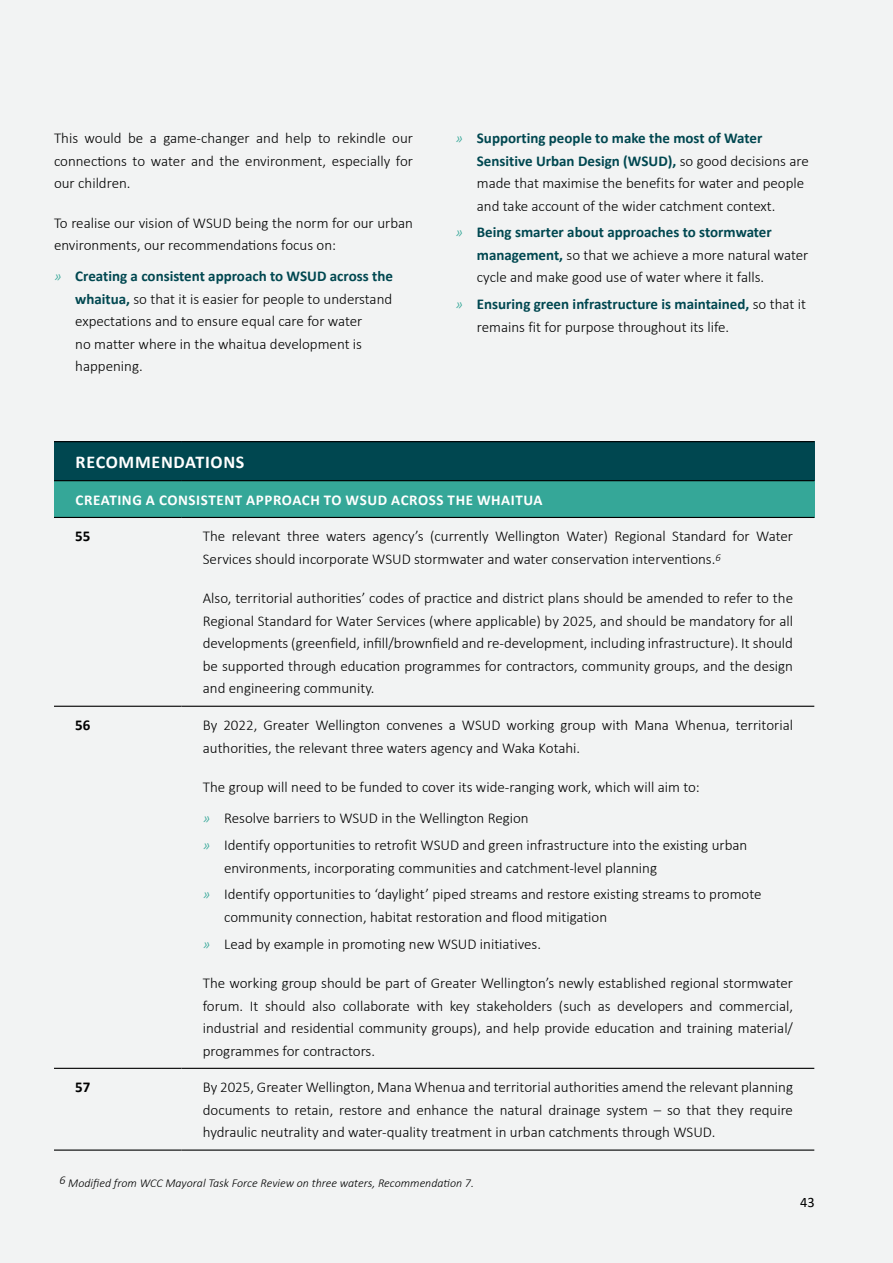
<style>
.page{position:relative;width:893px;height:1263px;background:#f2f3f3}
.page>*{position:absolute;margin:0;border:0;box-sizing:border-box;transform-origin:0 0}
.Table_header{font:700 18px "Calibri";letter-spacing:.04em;color:#fff}
.Body_copy{font:300 15px/22.5px "Calibri";color:#000;text-align:justify}
.Body_Bullets{font:300 15px/22.5px "Calibri";color:#000}
.Body_copy_before_a_b{font:300 15px/22.5px "Calibri";color:#000}
.Last_bullet{font:300 15px/22.5px "Calibri";color:#000}
.Table_sub_header{font:700 15px "Calibri";letter-spacing:.04em;color:#fff}
.Table_left_align_bol{font:700 15px "Calibri";color:#000}
.t1{font:14.4px "Calibri";color:#000}
.Notes{font:italic 300 12px "Calibri";color:#000}
.s1{font-style:italic;color:#35a798}
.s2{font-weight:700;color:#004750}
</style>
<div class="page">
<div style="left:54px;top:442px;width:760px;height:39px;background:#004750"></div>
<div style="left:54px;top:481px;width:760px;height:36px;background:#35a798"></div>
<hr style="left:54px;top:706px;width:128px;height:1px;background:#000">
<hr style="left:182px;top:706px;width:632px;height:1px;background:#000">
<hr style="left:54px;top:1068px;width:128px;height:1px;background:#000">
<hr style="left:182px;top:1068px;width:632px;height:1px;background:#000">
<hr style="left:54px;top:517px;width:128px;height:1px;background:#000">
<hr style="left:182px;top:517px;width:632px;height:1px;background:#000">
<hr style="left:54px;top:441px;width:128px;height:1px;background:#000">
<hr style="left:182px;top:441px;width:632px;height:1px;background:#000">
<hr style="left:54px;top:480px;width:128px;height:1px;background:#000">
<hr style="left:182px;top:480px;width:632px;height:1px;background:#000">
<hr style="left:54px;top:1149px;width:128px;height:2px;background:#000">
<hr style="left:182px;top:1149px;width:632px;height:2px;background:#000">
<p class="Body_copy" style="left:54px;top:127px;width:361px">This would be a game-changer and help to rekindle our connections to water and the environment, especially for our children.</p>
<p class="Body_copy_before_a_b" style="left:54px;top:211px;width:361px">To realise our vision of WSUD being the norm for our urban environments, our recommendations focus on:</p>
<p class="Body_Bullets" style="left:75px;top:265px;width:319px;text-indent:-21px"><span class="s1">»</span> <span class="s2">Creating a consistent approach to WSUD across the whaitua,</span> so that it is easier for people to understand expectations and to ensure equal care for water<br>no matter where in the whaitua development is happening.</p>
<p class="Body_Bullets" style="left:477px;top:127px;width:333px;text-indent:-21px"><span class="s1">»</span> <span class="s2">Supporting people to make the most of Water Sensitive Urban Design (WSUD),</span> so good decisions are made that maximise the benefits for water and people and take account of the wider catchment context.</p>
<p class="Body_Bullets" style="left:477px;top:221px;width:333px;text-indent:-21px"><span class="s1">»</span> <span class="s2">Being smarter about approaches to stormwater management,</span> so that we achieve a more natural water cycle and make good use of water where it falls.</p>
<p class="Last_bullet" style="left:477px;top:293px;width:331px;text-indent:-21px"><span class="s1">»</span> <span class="s2">Ensuring green infrastructure is maintained,</span> so that it remains fit for purpose throughout its life.</p>
<p class="Table_header" style="left:76px;top:449px;width:170px">RECOMMENDATIONS</p>
<p class="Table_sub_header" style="left:76px;top:489px;width:468px">CREATING A CONSISTENT APPROACH TO WSUD ACROSS THE WHAITUA</p>
<p class="Table_left_align_bol" style="left:75px;top:526px;width:17px">55</p>
<p class="Body_copy" style="left:203px;top:525px;width:592px">The relevant three waters agency’s (currently Wellington Water) Regional Standard for Water<br>Services should incorporate WSUD stormwater and water conservation interventions.<sup>6</sup></p>
<p class="Body_copy" style="left:203px;top:587px;width:592px">Also, territorial authorities’ codes of practice and district plans should be amended to refer to the Regional Standard for Water Services (where applicable) by 2025, and should be mandatory for all developments (greenfield, infill/brownfield and re-development, including infrastructure). It should be supported through education programmes for contractors, community groups, and the design and engineering community.</p>
<p class="Table_left_align_bol" style="left:75px;top:715px;width:17px">56</p>
<p class="Body_copy" style="left:203px;top:714px;width:592px">By 2022, Greater Wellington convenes a WSUD working group with Mana Whenua, territorial authorities, the relevant three waters agency and Waka Kotahi.</p>
<p class="Body_copy_before_a_b" style="left:203px;top:776px;width:499px">The group will need to be funded to cover its wide-ranging work, which will aim to:</p>
<p class="Body_Bullets" style="left:203px;top:807px;width:327px"><span class="s1">»</span> Resolve barriers to WSUD in the Wellington Region</p>
<p class="Body_Bullets" style="left:224px;top:834px;width:525px;text-indent:-21px"><span class="s1">»</span> Identify opportunities to retrofit WSUD and green infrastructure into the existing urban environments, incorporating communities and catchment-level planning</p>
<p class="Body_Bullets" style="left:224px;top:883px;width:539px;text-indent:-21px"><span class="s1">»</span> Identify opportunities to ‘daylight’ piped streams and restore existing streams to promote community connection, habitat restoration and flood mitigation</p>
<p class="Last_bullet" style="left:203px;top:932px;width:340px"><span class="s1">»</span> Lead by example in promoting new WSUD initiatives.</p>
<p class="Body_copy" style="left:203px;top:972px;width:592px">The working group should be part of Greater Wellington’s newly established regional stormwater forum. It should also collaborate with key stakeholders (such as developers and commercial, industrial and residential community groups), and help provide education and training material/ programmes for contractors.</p>
<p class="Table_left_align_bol" style="left:75px;top:1077px;width:17px">57</p>
<p class="Body_copy" style="left:203px;top:1076px;width:592px">By 2025, Greater Wellington, Mana Whenua and territorial authorities amend the relevant planning documents to retain, restore and enhance the natural drainage system – so that they require hydraulic neutrality and water-quality treatment in urban catchments through WSUD.</p>
<p class="Notes" style="left:60px;top:1175px;width:416px">6 Modified from WCC Mayoral Task Force Review on three waters, Recommendation 7.</p>
<p class="t1" style="left:800px;top:1192px;width:16px">43</p>
</div>
